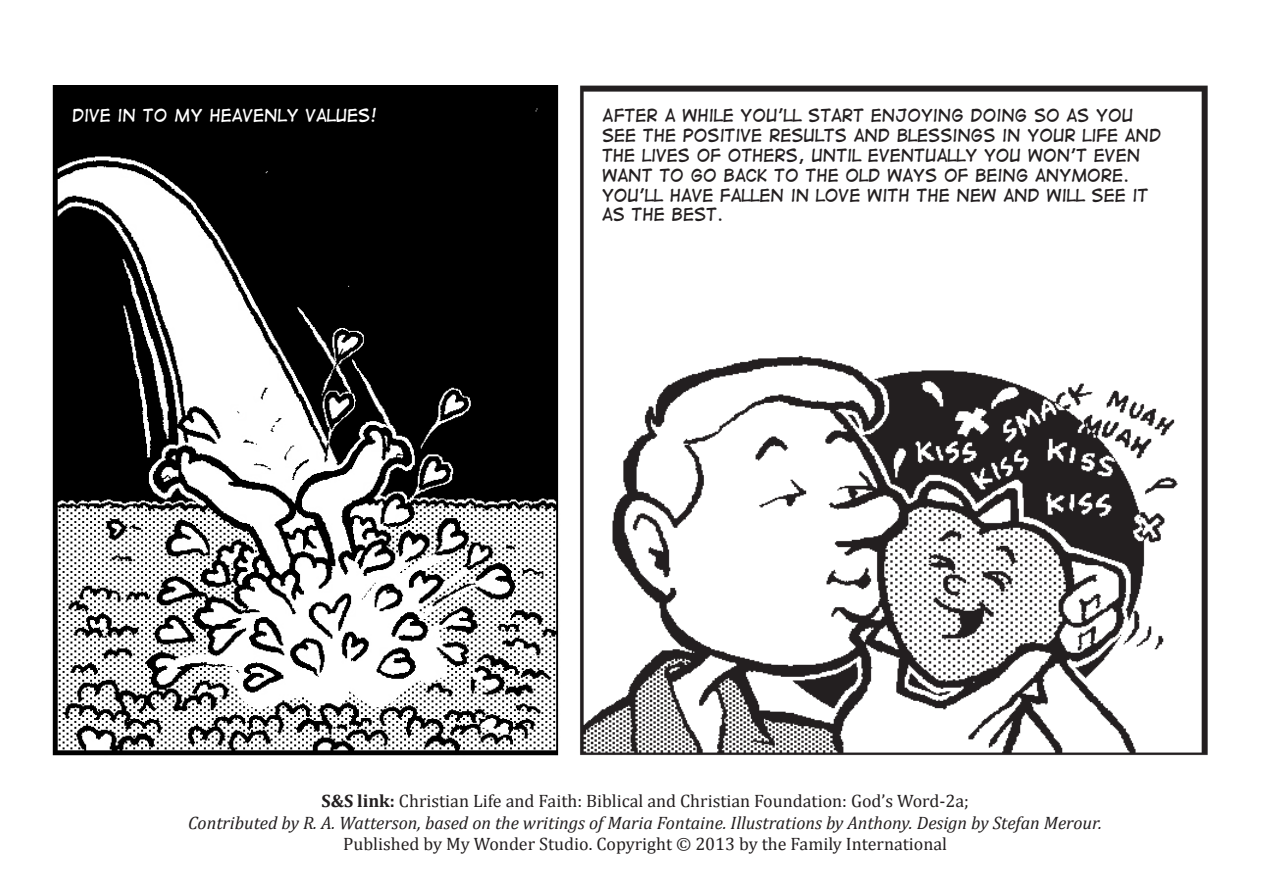
<style>
.page{position:relative;width:1263px;height:893px;background:#fff}
.page>*{position:absolute;margin:0;border:0;box-sizing:border-box;transform-origin:0 0}
.t1{font:18px "Cambria";color:#231f20}
.t2{font:italic 18px "Cambria";color:#231f20}
.t3{font:16.5px/19.8px "Digital Strip";color:#231f20}
.t4{font:16.5px "Digital Strip";color:#fff}
.s1{font-weight:700}
</style>
<div class="page">
<img style="left:52px;top:85px;width:493px;height:671px">
<img style="left:545px;top:85px;width:663px;height:671px">
<p class="t4" style="left:72px;top:107px;width:306px">DIVE IN TO MY HEAVENLY VALUES!</p>
<p class="t3" style="left:602px;top:106px;width:561px">AFTER A WHILE YOU'LL START ENJOYING DOING SO AS YOU SEE THE POSITIVE RESULTS AND BLESSINGS IN YOUR LIFE AND THE LIVES OF OTHERS, UNTIL EVENTUALLY YOU WON'T EVEN WANT TO GO BACK TO THE OLD WAYS OF BEING ANYMORE.<br>YOU'LL HAVE FALLEN IN LOVE WITH THE NEW AND WILL SEE IT AS THE BEST.</p>
<p class="t1" style="left:321px;top:790px;width:649px"><span class="s1">S&amp;S link:</span> Christian Life and Faith: Biblical and Christian Foundation: God’s Word-2a;</p>
<p class="t2" style="left:188px;top:810px;width:915px">Contributed by R. A. Watterson, based on the writings of Maria Fontaine. Illustrations by Anthony. Design by Stefan Merour.</p>
<p class="t1" style="left:343px;top:833px;width:605px">Published by My Wonder Studio. Copyright © 2013 by the Family International</p>
</div>
